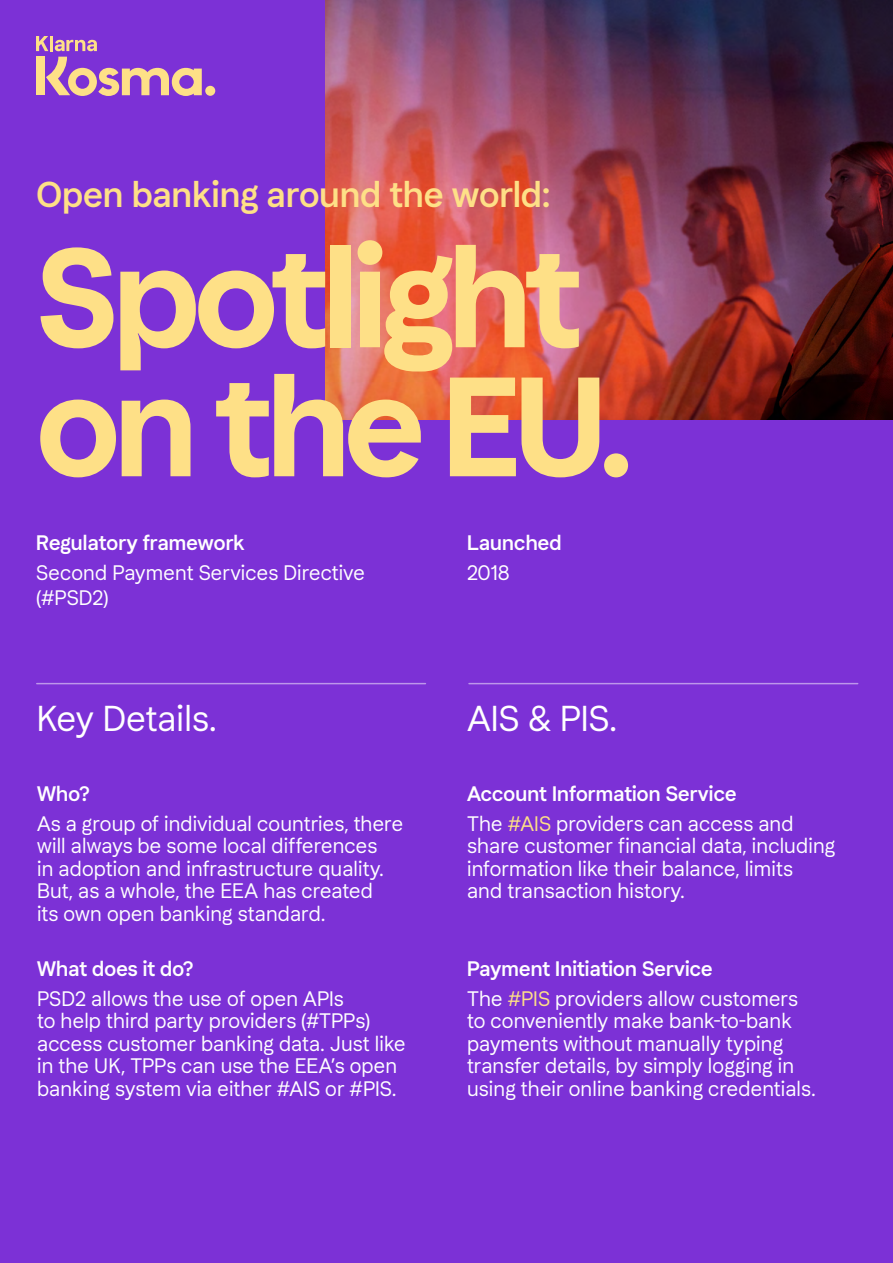
<style>
.page{position:relative;width:893px;height:1263px;background:#fff}
.page>*{position:absolute;margin:0;border:0;box-sizing:border-box;transform-origin:0 0}
.t1{font:700 141px/129px "Klarna Display";letter-spacing:-.04em;color:#fee087}
.t2{font:500 36px "Klarna Text";letter-spacing:-.025em;color:#fee087}
.t3{font:36px "Klarna Text";letter-spacing:-.03em;color:#fff}
.t4{font:21px/22.5px "Klarna Text";letter-spacing:-.025em;color:#fff}
.t5{font:500 21px "Klarna Text";letter-spacing:-.025em;color:#fff}
.s1{color:#fee087}
.s2{font-weight:500}
</style>
<div class="page">
<div style="left:0;top:0;width:892px;height:1263px;background:#7c31d6"></div>
<img style="left:326px;top:0;width:566px;height:420px">
<div style="left:36px;top:57px;width:9px;height:38px;background:#fee087"></div>
<div style="left:205px;top:86px;width:10px;height:10px;background:#fee087;border-radius:5px"></div>
<hr style="left:50px;top:36px;width:3px;height:15px;background:#fee087">
<svg style="left:55px;top:40px;width:42px;height:11px"></svg>
<svg style="left:36px;top:36px;width:12px;height:15px"></svg>
<svg style="left:46px;top:57px;width:156px;height:39px"></svg>
<hr style="left:37px;top:683px;width:388px;height:1px;background:#fff">
<hr style="left:469px;top:683px;width:388px;height:1px;background:#fff">
<h2 class="t2" style="left:36px;top:174px;width:516px">Open banking around the world:</h2>
<h1 class="t1" style="left:36px;top:234px;width:599px">Spotlight on the EU.</h1>
<p class="t5" style="left:36px;top:530px;width:211px">Regulatory framework</p>
<p class="t4" style="left:36px;top:560px;width:331px;line-height:25.2px">Second Payment Services Directive (#PSD2)</p>
<p class="t5" style="left:466px;top:530px;width:97px">Launched</p>
<p class="t4" style="left:466px;top:561px;width:45px">2018</p>
<h2 class="t3" style="left:36px;top:698px;width:182px">Key Details.</h2>
<h2 class="t3" style="left:466px;top:698px;width:152px">AIS &amp; PIS.</h2>
<p class="t5" style="left:37px;top:781px;width:54px">Who?</p>
<p class="t4" style="left:37px;top:812px;width:368px">As a group of individual countries, there will always be some local differences<br>in adoption and infrastructure quality.<br>But, as a whole, the EEA has created<br>its own open banking standard.</p>
<p class="t5" style="left:37px;top:956px;width:158px">What does it do?</p>
<p class="t4" style="left:37px;top:987px;width:371px">PSD2 allows the use of open APIs<br>to help third party providers (#TPPs) access customer banking data. Just like in the UK, TPPs can use the EEA’s open banking system via either #AIS or #PIS.</p>
<p class="t5" style="left:466px;top:781px;width:271px">Account Information Service</p>
<p class="t4" style="left:466px;top:812px;width:370px">The <span class="s1">#AIS</span> providers can access and share customer financial data, including information like their balance, limits<br>and transaction history.</p>
<p class="t4" style="left:466px;top:954px;width:333px;line-height:30px"><span class="s2">Payment Initiation Service<br></span>The <span class="s1">#PIS</span> providers allow customers</p>
<p class="t4" style="left:466px;top:1010px;width:350px">to conveniently make bank-to-bank payments without manually typing transfer details, by simply logging in using their online banking credentials.</p>
</div>
